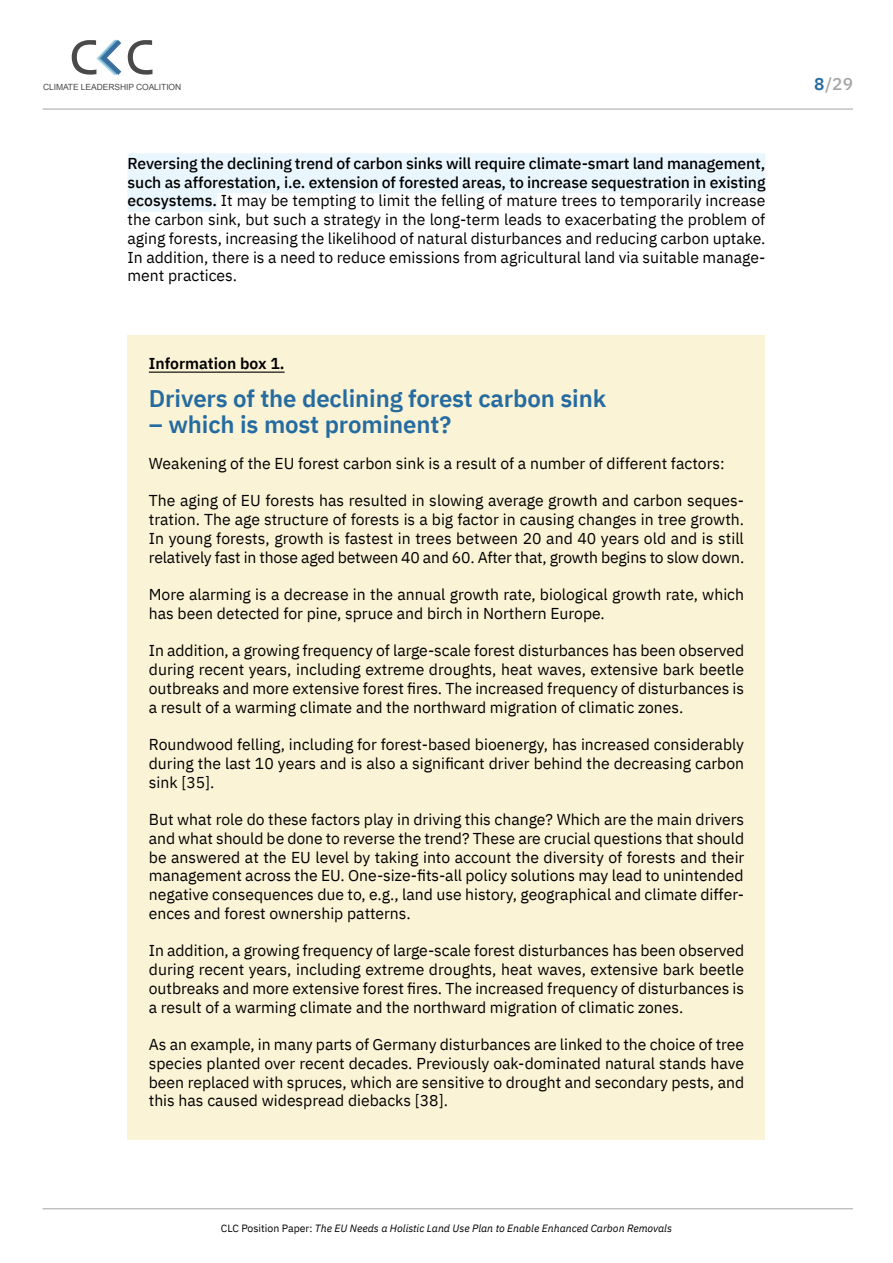
<style>
.page{position:relative;width:893px;height:1263px;background:#fff}
.page>*{position:absolute;margin:0;border:0;box-sizing:border-box;transform-origin:0 0}
.t1{font:600 24px "IBM Plex Sans";letter-spacing:-.005em;color:#256ba0}
.t2{font:500 17.25px "IBM Plex Sans";color:#a4a4a4}
.leipis{font:15.75px/18.8px "IBM Plex Sans";color:#000;text-align:justify}
.ehdotamme{font:600 15.75px "IBM Plex Sans";color:#000}
.t3{font:italic 10.5px "IBM Plex Sans";color:#000}
.t4{font:8.55px "Arial";letter-spacing:-.01em;color:#4a4949}
.s1{font-weight:600;color:#256ba0}
.s2{font-weight:500}
.s3{font-style:normal}
</style>
<div class="page">
<svg style="left:128px;top:40px;width:25px;height:35px"></svg>
<svg style="left:71px;top:39px;width:50px;height:37px"></svg>
<hr style="left:43px;top:109px;width:810px;height:1px;background:#a4a4a4">
<hr style="left:43px;top:1208px;width:810px;height:1px;background:#a4a4a4">
<div style="left:128px;top:153px;width:637px;height:21px;background:#eaf6fe"></div>
<div style="left:128px;top:172px;width:637px;height:21px;background:#eaf6fe"></div>
<div style="left:128px;top:191px;width:89px;height:21px;background:#eaf6fe"></div>
<div style="left:128px;top:336px;width:637px;height:804px;background:#faf3d5"></div>
<hr style="left:149px;top:372px;width:136px;height:1px;background:#000">
<p class="t4" style="left:43px;top:81px;width:140px">CLIMATE LEADERSHIP COALITION</p>
<p class="t2" style="left:814px;top:70px;width:40px"><span class="s1">8</span>/29</p>
<p class="leipis" style="left:128px;top:152px;width:639px"><span class="s2">Reversing the declining trend of carbon sinks will require climate-smart land management, such as afforestation, i.e. extension of forested areas, to increase sequestration in existing ecosystems.</span> It may be tempting to limit the felling of mature trees to temporarily increase the carbon sink, but such a strategy in the long-term leads to exacerbating the problem of aging forests, increasing the likelihood of natural disturbances and reducing carbon uptake.<br>In addition, there is a need to reduce emissions from agricultural land via suitable manage&shy;ment practices.</p>
<p class="ehdotamme" style="left:149px;top:351px;width:137px">Information box 1.</p>
<p class="t1" style="left:149px;top:380px;width:459px">Drivers of the declining forest carbon sink</p>
<p class="t1" style="left:149px;top:406px;width:304px">– which is most prominent?</p>
<p class="leipis" style="left:149px;top:452px;width:577px">Weakening of the EU forest carbon sink is a result of a number of different factors:</p>
<p class="leipis" style="left:149px;top:490px;width:597px">The aging of EU forests has resulted in slowing average growth and carbon seques&shy;tration. The age structure of forests is a big factor in causing changes in tree growth.<br>In young forests, growth is fastest in trees between 20 and 40 years old and is still relatively fast in those aged between 40 and 60. After that, growth begins to slow down.</p>
<p class="leipis" style="left:149px;top:584px;width:597px">More alarming is a decrease in the annual growth rate, biological growth rate, which has been detected for pine, spruce and birch in Northern Europe.</p>
<p class="leipis" style="left:149px;top:640px;width:597px">In addition, a growing frequency of large-scale forest disturbances has been observed during recent years, including extreme droughts, heat waves, extensive bark beetle outbreaks and more extensive forest fires. The increased frequency of disturbances is a result of a warming climate and the northward migration of climatic zones.</p>
<p class="leipis" style="left:149px;top:734px;width:597px">Roundwood felling, including for forest-based bioenergy, has increased considerably during the last 10 years and is also a significant driver behind the decreasing carbon sink [35].</p>
<p class="leipis" style="left:149px;top:809px;width:597px">But what role do these factors play in driving this change? Which are the main drivers and what should be done to reverse the trend? These are crucial questions that should be answered at the EU level by taking into account the diversity of forests and their management across the EU. One-size-fits-all policy solutions may lead to unintended negative consequences due to, e.g., land use history, geographical and climate differ&shy;ences and forest ownership patterns.</p>
<p class="leipis" style="left:149px;top:940px;width:597px">In addition, a growing frequency of large-scale forest disturbances has been observed during recent years, including extreme droughts, heat waves, extensive bark beetle outbreaks and more extensive forest fires. The increased frequency of disturbances is a result of a warming climate and the northward migration of climatic zones.</p>
<p class="leipis" style="left:149px;top:1034px;width:597px">As an example, in many parts of Germany disturbances are linked to the choice of tree species planted over recent decades. Previously oak-dominated natural stands have been replaced with spruces, which are sensitive to drought and secondary pests, and this has caused widespread diebacks [38].</p>
<p class="t3" style="left:221px;top:1220px;width:452px"><span class="s3">CLC Position Paper:</span> The EU Needs a Holistic Land Use Plan to Enable Enhanced Carbon Removals</p>
</div>
